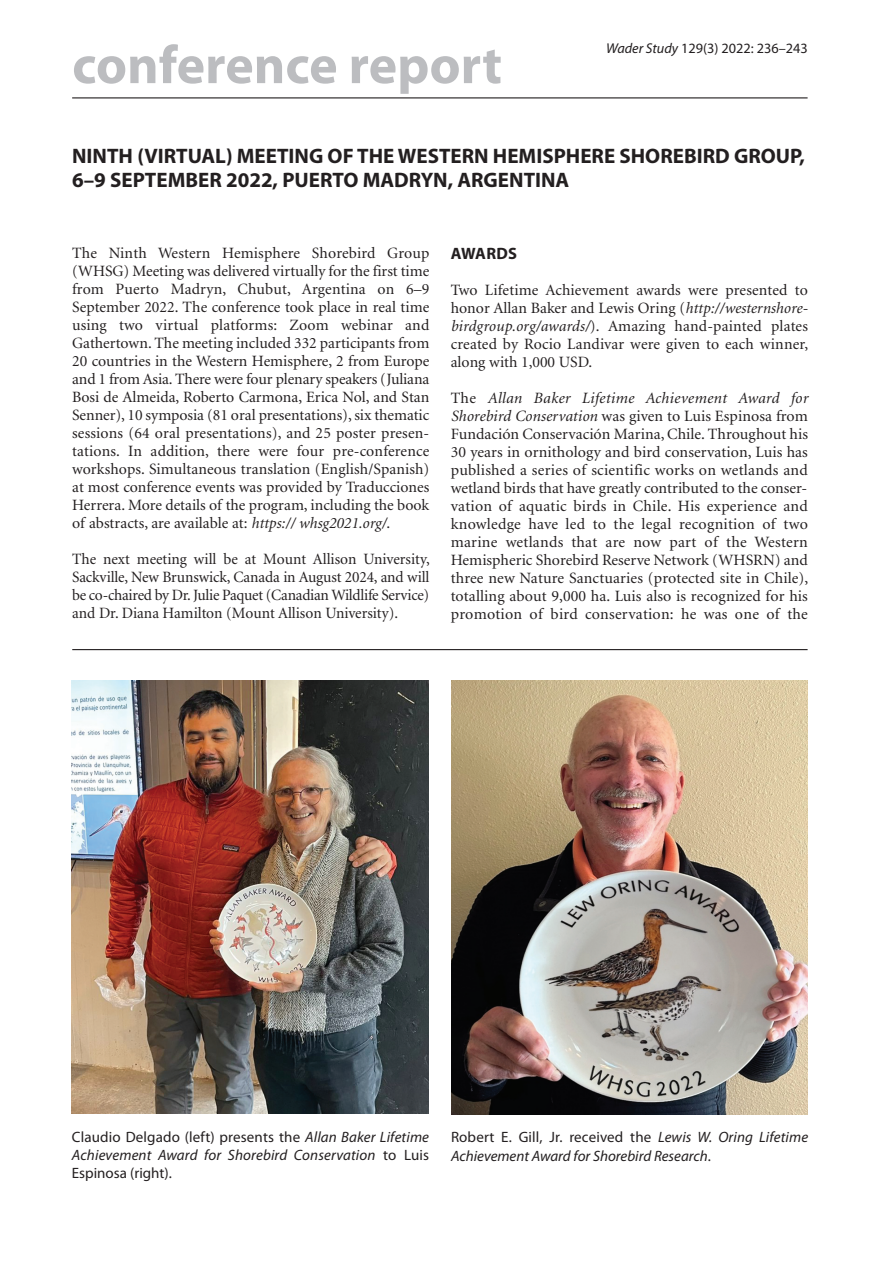
<style>
.page{position:relative;width:893px;height:1263px;background:#fff}
.page>*{position:absolute;margin:0;border:0;box-sizing:border-box;transform-origin:0 0}
.t1{font:700 54px "Myriad Pro";color:#bcbdc0}
.t2{font:700 21px/24px "Myriad Pro";color:#231f20}
.t3{font:700 16.5px "Myriad Pro";letter-spacing:.02em;color:#231f20}
.t4{font:15.75px/18px "Minion";color:#231f20;text-align:justify}
.t5{font:italic 15px/18px "Myriad Pro";color:#231f20}
.t6{font:14.25px "Myriad Pro";color:#231f20}
.s1{font-style:italic}
.s2{font-style:normal}
</style>
<div class="page">
<hr style="left:72px;top:97px;width:736px;height:1px;background:#231f20">
<img style="left:452px;top:681px;width:356px;height:433px">
<img style="left:72px;top:681px;width:357px;height:433px">
<hr style="left:72px;top:649px;width:736px;height:1px;background:#231f20">
<p class="t1" style="left:72px;top:45px;width:431px">conference report</p>
<p class="t6" style="left:606px;top:43px;width:203px"><span class="s1">Wader Study</span> 129(3) 2022: 236–243</p>
<p class="t2" style="left:72px;top:146px;width:734px">NINTH (VIRTUAL) MEETING OF THE WESTERN HEMISPHERE SHOREBIRD GROUP,<br>6–9 SEPTEMBER 2022, PUERTO MADRYN, ARGENTINA</p>
<p class="t4" style="left:72px;top:245px;width:359px">The Ninth Western Hemisphere Shorebird Group (WHSG) Meeting was delivered virtually for the first time from Puerto Madryn, Chubut, Argentina on 6–9<br>September 2022. The conference took place in real time using two virtual platforms: Zoom webinar and Gathertown. The meeting included 332 participants from 20 countries in the Western Hemisphere, 2 from Europe and 1 from Asia. There were four plenary speakers (Juliana Bosi de Almeida, Roberto Carmona, Erica Nol, and Stan Senner), 10 symposia (81 oral presentations), six thematic sessions (64 oral presentations), and 25 poster presen&shy;tations. In addition, there were four pre-conference workshops. Simultaneous translation (English/Spanish) at most conference events was provided by Traducciones Herrera. More details of the program, including the book of abstracts, are available at: <span class="s1">https:// whsg2021.org/</span>.</p>
<p class="t4" style="left:72px;top:551px;width:359px">The next meeting will be at Mount Allison University, Sackville, New Brunswick, Canada in August 2024, and will be co-chaired by Dr. Julie Paquet (Canadian Wildlife Service) and Dr. Diana Hamilton (Mount Allison University).</p>
<p class="t3" style="left:451px;top:247px;width:68px">AWARDS</p>
<p class="t4" style="left:451px;top:282px;width:359px">Two Lifetime Achievement awards were presented to honor Allan Baker and Lewis Oring (<span class="s1">http://westernshore&shy;birdgroup.org/awards/</span>). Amazing hand-painted plates created by Rocio Landivar were given to each winner, along with 1,000 USD.</p>
<p class="t4" style="left:451px;top:390px;width:359px">The <span class="s1">Allan Baker Lifetime Achievement Award for Shorebird Conservation</span> was given to Luis Espinosa from Fundación Conservación Marina, Chile. Throughout his 30 years in ornithology and bird conservation, Luis has published a series of scientific works on wetlands and wetland birds that have greatly contributed to the conser&shy;vation of aquatic birds in Chile. His experience and knowledge have led to the legal recognition of two marine wetlands that are now part of the Western Hemispheric Shorebird Reserve Network (WHSRN) and three new Nature Sanctuaries (protected site in Chile), totalling about 9,000 ha. Luis also is recognized for his promotion of bird conservation: he was one of the</p>
<p class="t5" style="left:72px;top:1129px;width:359px;text-align:justify"><span class="s2">Claudio Delgado (left) presents the</span> Allan Baker Lifetime Achievement Award for Shorebird Conservation <span class="s2">to Luis Espinosa (right).</span></p>
<p class="t5" style="left:451px;top:1130px;width:359px"><span class="s2">Robert E. Gill, Jr. received the</span> Lewis W. Oring Lifetime<br>Achievement Award for Shorebird Research<span class="s2">.</span></p>
</div>
